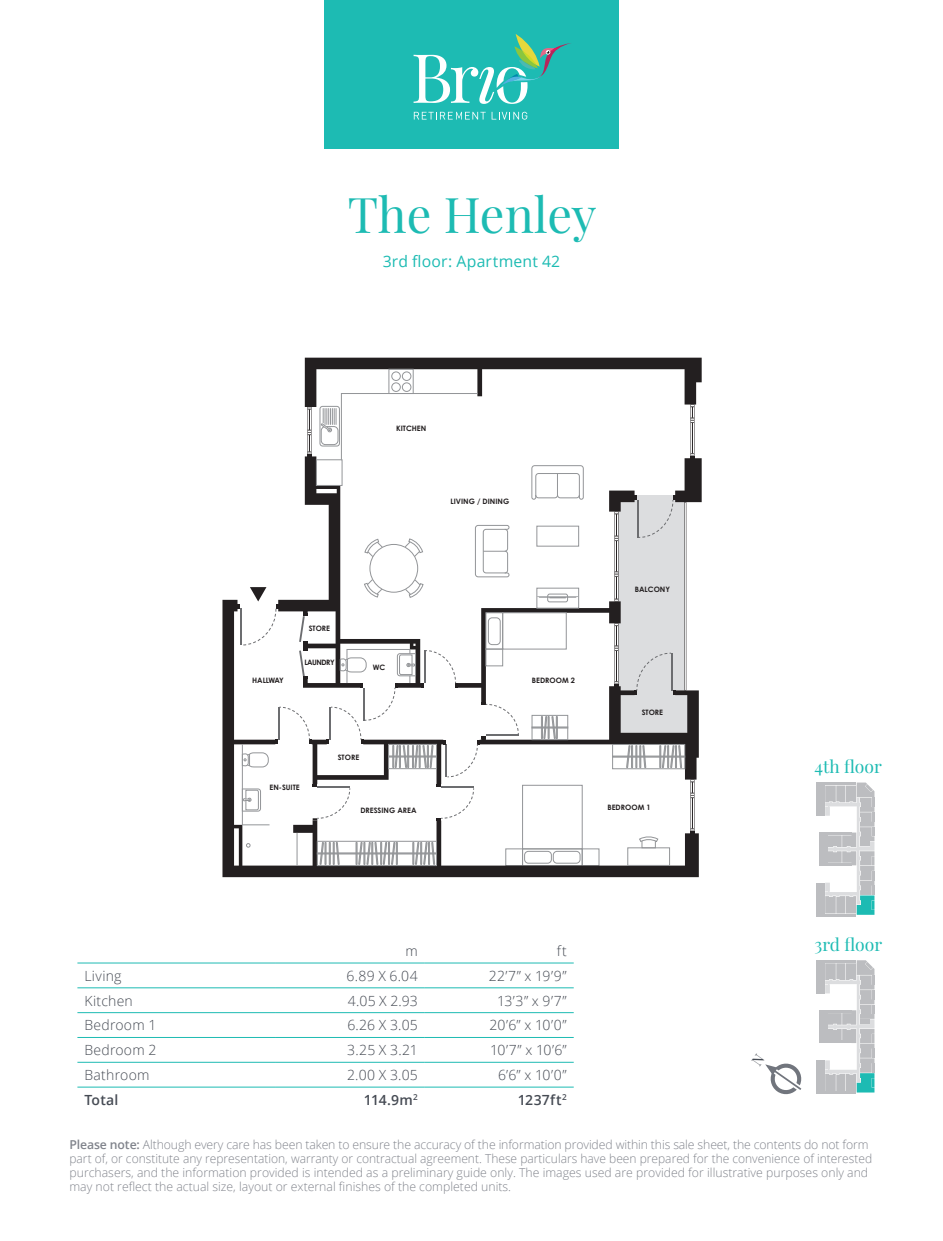
<style>
.page{position:relative;width:943px;height:1241px;background:#fff}
.page>*{position:absolute;margin:0;border:0;box-sizing:border-box;transform-origin:0 0}
.t1{font:49px "Playfair Display";letter-spacing:-.005em;color:#1dbbb3}
.t2{font:17.5px "Playfair Display";color:#1dbbb3}
.t3{font:15.75px "Open Sans";letter-spacing:.01em;color:#1dbbb3}
.Body_Copy{font:300 14px "Open Sans";letter-spacing:.015em;color:#464b54}
.Body_Copy-2{font:600 14px "Open Sans";letter-spacing:.015em;color:#464b54}
.t4{font:300 12.25px/14px "Open Sans";color:#81848c}
.t5{font:700 7.35px "Century Gothic";color:#231f20}
.t6{font:700 7.35px "Century Gothic";letter-spacing:-.06em;color:#231f20}
.t7{font:700 7.35px "Century Gothic";letter-spacing:-.045em;color:#231f20}
.s1{font-weight:600}
</style>
<div class="page">
<div style="left:324px;top:0;width:294px;height:149px;background:#1dbbb3"></div>
<svg style="left:414px;top:112px;width:71px;height:7px"></svg>
<svg style="left:491px;top:112px;width:36px;height:8px"></svg>
<svg style="left:413px;top:34px;width:158px;height:70px"></svg>
<hr style="left:77px;top:962px;width:199px;height:1px;background:#1dbbb3">
<hr style="left:276px;top:962px;width:149px;height:1px;background:#1dbbb3">
<hr style="left:425px;top:962px;width:148px;height:1px;background:#1dbbb3">
<hr style="left:77px;top:987px;width:199px;height:1px;background:#1dbbb3">
<hr style="left:276px;top:987px;width:149px;height:1px;background:#1dbbb3">
<hr style="left:425px;top:987px;width:148px;height:1px;background:#1dbbb3">
<hr style="left:77px;top:1012px;width:199px;height:1px;background:#1dbbb3">
<hr style="left:276px;top:1012px;width:149px;height:1px;background:#1dbbb3">
<hr style="left:425px;top:1012px;width:148px;height:1px;background:#1dbbb3">
<hr style="left:77px;top:1036px;width:199px;height:1px;background:#1dbbb3">
<hr style="left:276px;top:1036px;width:149px;height:1px;background:#1dbbb3">
<hr style="left:425px;top:1036px;width:148px;height:1px;background:#1dbbb3">
<hr style="left:77px;top:1061px;width:199px;height:1px;background:#1dbbb3">
<hr style="left:276px;top:1061px;width:149px;height:1px;background:#1dbbb3">
<hr style="left:425px;top:1061px;width:148px;height:1px;background:#1dbbb3">
<hr style="left:77px;top:1086px;width:199px;height:1px;background:#1dbbb3">
<hr style="left:276px;top:1086px;width:149px;height:1px;background:#1dbbb3">
<hr style="left:425px;top:1086px;width:148px;height:1px;background:#1dbbb3">
<svg style="left:222px;top:599px;width:476px;height:278px;background:#413e3f"></svg>
<div style="left:317px;top:840px;width:120px;height:25px;border:1px solid #939598"></div>
<hr style="left:297px;top:832px;width:1px;height:33px;background:#939598">
<svg style="left:237px;top:357px;width:464px;height:507px"></svg>
<div style="left:369px;top:544px;width:49px;height:48px;border:1px solid #939598;border-radius:50%"></div>
<svg style="left:816px;top:960px;width:58px;height:133px"></svg>
<svg style="left:816px;top:782px;width:58px;height:134px"></svg>
<svg style="left:765px;top:1063px;width:37px;height:32px"></svg>
<p class="t1" style="left:348px;top:184px;width:250px">The Henley</p>
<p class="t3" style="left:383px;top:251px;width:179px">3rd floor: Apartment 42</p>
<p class="t5" style="left:396px;top:424px;width:32px">KITCHEN</p>
<p class="t5" style="left:450px;top:497px;width:60px">LIVING / DINING</p>
<p class="t7" style="left:252px;top:675px;width:33px">HALLWAY</p>
<p class="t5" style="left:309px;top:623px;width:23px">STORE</p>
<p class="t6" style="left:304px;top:658px;width:32px">LAUNDRY</p>
<p class="t5" style="left:373px;top:663px;width:14px">WC</p>
<p class="t5" style="left:269px;top:782px;width:32px">EN-SUITE</p>
<p class="t5" style="left:338px;top:752px;width:23px">STORE</p>
<p class="t5" style="left:360px;top:805px;width:58px">DRESSING AREA</p>
<p class="t5" style="left:532px;top:675px;width:45px">BEDROOM 2</p>
<p class="t5" style="left:634px;top:584px;width:37px">BALCONY</p>
<p class="t5" style="left:641px;top:708px;width:23px">STORE</p>
<p class="t5" style="left:607px;top:802px;width:45px">BEDROOM 1</p>
<p class="Body_Copy" style="left:405px;top:941px;width:14px">m</p>
<p class="Body_Copy" style="left:557px;top:941px;width:11px">ft</p>
<p class="t2" style="left:814px;top:755px;width:69px">4th floor</p>
<p class="t2" style="left:814px;top:932px;width:69px">3rd floor</p>
<p class="Body_Copy" style="left:84px;top:965px;width:39px">Living</p>
<p class="Body_Copy" style="left:346px;top:965px;width:73px">6.89 X 6.04</p>
<p class="Body_Copy" style="left:488px;top:965px;width:79px">22’7” x 19’9”</p>
<p class="Body_Copy" style="left:84px;top:990px;width:50px">Kitchen</p>
<p class="Body_Copy" style="left:348px;top:990px;width:72px">4.05 X 2.93</p>
<p class="Body_Copy" style="left:497px;top:990px;width:71px">13’3” x 9’7”</p>
<p class="Body_Copy" style="left:84px;top:1015px;width:73px">Bedroom 1</p>
<p class="Body_Copy" style="left:347px;top:1015px;width:72px">6.26 X 3.05</p>
<p class="Body_Copy" style="left:489px;top:1015px;width:79px">20’6” x 10’0”</p>
<p class="Body_Copy" style="left:84px;top:1040px;width:73px">Bedroom 2</p>
<p class="Body_Copy" style="left:347px;top:1040px;width:72px">3.25 X 3.21</p>
<p class="Body_Copy" style="left:490px;top:1040px;width:78px">10’7” x 10’6”</p>
<p class="Body_Copy" style="left:84px;top:1065px;width:67px">Bathroom</p>
<p class="Body_Copy" style="left:347px;top:1065px;width:72px">2.00 X 3.05</p>
<p class="Body_Copy" style="left:498px;top:1065px;width:70px">6’6” x 10’0”</p>
<p class="Body_Copy-2" style="left:84px;top:1089px;width:36px">Total</p>
<p class="Body_Copy-2" style="left:364px;top:1089px;width:56px">114.9m<sup>2</sup></p>
<p class="Body_Copy-2" style="left:517px;top:1089px;width:51px">1237ft<sup>2</sup></p>
<p class="t4" style="left:69px;top:1137px;width:804px"><span class="s1">Please note:</span> Although every care has been taken to ensure the accuracy of the information provided within this sale sheet, the contents do not form part of, or constitute any representation, warranty or contractual agreement. These particulars have been prepared for the convenience of interested purchasers, and the information provided is intended as a preliminary guide only. The images used are provided for illustrative purposes only and may not reflect the actual size, layout or external finishes of the completed units.</p>
</div>
